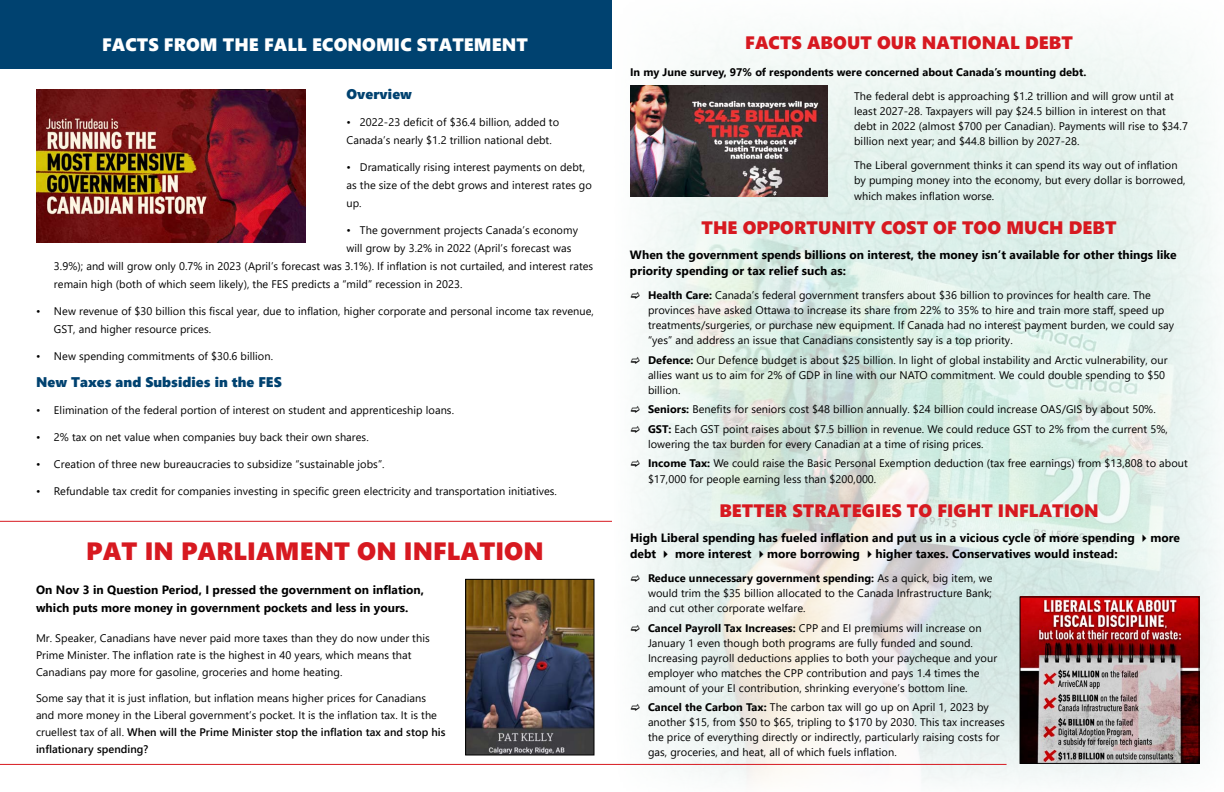
<style>
.page{position:relative;width:1224px;height:792px;background:#fff}
.page>*{position:absolute;margin:0;border:0;box-sizing:border-box;transform-origin:0 0}
.t1{font:25px "Segoe UI Black";letter-spacing:.005em;color:#d71920}
.t2{font:18px "Segoe UI Black";letter-spacing:.005em;color:#d71920}
.t3{font:18px "Segoe UI Black";letter-spacing:.005em;color:#fff}
.t4{font:14px "Segoe UI Black";letter-spacing:.005em;color:#004270}
.t5{font:700 12px/16px "Segoe UI";letter-spacing:.005em;color:#000}
.t6{font:11px/15px "Segoe UI";letter-spacing:.005em;color:#000}
.t7{font:700 11px "Segoe UI";letter-spacing:.005em;color:#000}
.s1{font-weight:600}
.s2{font-weight:700}
</style>
<div class="page">
<img style="left:612px;top:33px;width:607px;height:749px">
<div style="left:0;top:0;width:612px;height:68px;background:#004270"></div>
<img style="left:1022px;top:598px;width:176px;height:164px">
<div style="left:1020px;top:596px;width:180px;height:168px;border:1px solid #000"></div>
<img style="left:630px;top:86px;width:197px;height:110px">
<img style="left:36px;top:89px;width:270px;height:154px">
<hr style="left:0;top:521px;width:612px;height:1px;background:#d71920">
<img style="left:467px;top:581px;width:125px;height:173px">
<div style="left:465px;top:579px;width:129px;height:177px;border:1px solid #000"></div>
<hr style="left:0;top:764px;width:1007px;height:1px;background:#d71920">
<svg style="left:631px;top:292px;width:8px;height:7px"></svg>
<svg style="left:631px;top:356px;width:8px;height:7px"></svg>
<svg style="left:631px;top:406px;width:8px;height:7px"></svg>
<svg style="left:631px;top:425px;width:8px;height:7px"></svg>
<svg style="left:631px;top:460px;width:8px;height:7px"></svg>
<svg style="left:631px;top:575px;width:8px;height:7px"></svg>
<svg style="left:631px;top:624px;width:8px;height:7px"></svg>
<svg style="left:631px;top:704px;width:8px;height:7px"></svg>
<h2 class="t3" style="left:102px;top:31px;width:427px">FACTS FROM THE FALL ECONOMIC STATEMENT</h2>
<p class="t4" style="left:346px;top:84px;width:67px">Overview</p>
<p class="t6" style="left:346px;top:112px;width:214px;line-height:18px">• 2022-23 deficit of $36.4 billion, added to<br>Canada’s nearly $1.2 trillion national debt.</p>
<p class="t6" style="left:346px;top:157px;width:247px;line-height:18px">• Dramatically rising interest payments on debt, as the size of the debt grows and interest rates go up.</p>
<p class="t6" style="left:346px;top:222px;width:233px">• The government projects Canada’s economy</p>
<p class="t6" style="left:346px;top:240px;width:226px">will grow by 3.2% in 2022 (April’s forecast was</p>
<p class="t6" style="left:54px;top:258px;width:541px">3.9%); and will grow only 0.7% in 2023 (April’s forecast was 3.1%). If inflation is not curtailed, and interest rates</p>
<p class="t6" style="left:54px;top:276px;width:410px">remain high (both of which seem likely), the FES predicts a “mild” recession in 2023.</p>
<p class="t6" style="left:54px;top:301px;width:541px;line-height:18px;text-indent:-18px">• New revenue of $30 billion this fiscal year, due to inflation, higher corporate and personal income tax revenue,<br>GST, and higher resource prices.</p>
<p class="t6" style="left:36px;top:348px;width:239px">• New spending commitments of $30.6 billion.</p>
<p class="t4" style="left:36px;top:372px;width:247px">New Taxes and Subsidies in the FES</p>
<p class="t6" style="left:36px;top:402px;width:420px">• Elimination of the federal portion of interest on student and apprenticeship loans.</p>
<p class="t6" style="left:36px;top:429px;width:334px">• 2% tax on net value when companies buy back their own shares.</p>
<p class="t6" style="left:36px;top:456px;width:350px">• Creation of three new bureaucracies to subsidize “sustainable jobs”.</p>
<p class="t6" style="left:36px;top:483px;width:522px">• Refundable tax credit for companies investing in specific green electricity and transportation initiatives.</p>
<h1 class="t1" style="left:86px;top:533px;width:459px">PAT IN PARLIAMENT ON INFLATION</h1>
<p class="t5" style="left:36px;top:580px;width:390px;line-height:18px">On Nov 3 in Question Period, I pressed the government on inflation, which puts more money in government pockets and less in yours.</p>
<p class="t6" style="left:36px;top:629px;width:395px;line-height:17px">Mr. Speaker, Canadians have never paid more taxes than they do now under this<br>Prime Minister. The inflation rate is the highest in 40 years, which means that<br>Canadians pay more for gasoline, groceries and home heating.</p>
<p class="t6" style="left:36px;top:689px;width:411px;line-height:17px">Some say that it is just inflation, but inflation means higher prices for Canadians and more money in the Liberal government’s pocket. It is the inflation tax. It is the cruellest tax of all. <span class="s1">When will the Prime Minister stop the inflation tax and stop his inflationary spending?</span></p>
<h2 class="t2" style="left:745px;top:30px;width:329px">FACTS ABOUT OUR NATIONAL DEBT</h2>
<p class="t7" style="left:630px;top:62px;width:458px">In my June survey, 97% of respondents were concerned about Canada’s mounting debt.</p>
<p class="t6" style="left:854px;top:88px;width:335px">The federal debt is approaching $1.2 trillion and will grow until at least 2027-28. Taxpayers will pay $24.5 billion in interest on that debt in 2022 (almost $700 per Canadian). Payments will rise to $34.7 billion next year; and $44.8 billion by 2027-28.</p>
<p class="t6" style="left:854px;top:157px;width:333px">The Liberal government thinks it can spend its way out of inflation by pumping money into the economy, but every dollar is borrowed,</p>
<p class="t6" style="left:854px;top:188px;width:142px">which makes inflation worse.</p>
<h2 class="t2" style="left:701px;top:215px;width:417px">THE OPPORTUNITY COST OF TOO MUCH DEBT</h2>
<p class="t5" style="left:630px;top:246px;width:548px">When the government spends billions on interest, the money isn’t available for other things like priority spending or tax relief such as:</p>
<p class="t6" style="left:648px;top:287px;width:528px"><span class="s2">Health Care:</span> Canada’s federal government transfers about $36 billion to provinces for health care. The provinces have asked Ottawa to increase its share from 22% to 35% to hire and train more staff, speed up treatments/surgeries, or purchase new equipment. If Canada had no interest payment burden, we could say “yes” and address an issue that Canadians consistently say is a top priority.</p>
<p class="t6" style="left:648px;top:351px;width:521px"><span class="s2">Defence:</span> Our Defence budget is about $25 billion. In light of global instability and Arctic vulnerability, our allies want us to aim for 2% of GDP in line with our NATO commitment. We could double spending to $50 billion.</p>
<p class="t6" style="left:648px;top:399px;width:521px;line-height:19.5px"><span class="s2">Seniors:</span> Benefits for seniors cost $48 billion annually. $24 billion could increase OAS/GIS by about 50%.<br><span class="s2">GST:</span> Each GST point raises about $7.5 billion in revenue. We could reduce GST to 2% from the current 5%,</p>
<p class="t6" style="left:648px;top:433px;width:542px;line-height:19.5px">lowering the tax burden for every Canadian at a time of rising prices.<br><span class="s2">Income Tax:</span> We could raise the Basic Personal Exemption deduction (tax free earnings) from $13,808 to about</p>
<p class="t6" style="left:648px;top:471px;width:230px">$17,000 for people earning less than $200,000.</p>
<h2 class="t2" style="left:719px;top:498px;width:381px">BETTER STRATEGIES TO FIGHT INFLATION</h2>
<p class="t5" style="left:630px;top:529px;width:552px">High Liberal spending has fueled inflation and put us in a vicious cycle of more spending ✔more debt ✔ more interest ✔more borrowing ✔higher taxes. Conservatives would instead:</p>
<p class="t6" style="left:648px;top:570px;width:346px;text-align:justify"><span class="s2">Reduce unnecessary government spending:</span> As a quick, big item, we would trim the $35 billion allocated to the Canada Infrastructure Bank; and cut other corporate welfare.</p>
<p class="t6" style="left:648px;top:619px;width:351px"><span class="s2">Cancel Payroll Tax Increases:</span> CPP and EI premiums will increase on January 1 even though both programs are fully funded and sound.<br>Increasing payroll deductions applies to both your paycheque and your employer who matches the CPP contribution and pays 1.4 times the amount of your EI contribution, shrinking everyone’s bottom line.</p>
<p class="t6" style="left:648px;top:699px;width:358px"><span class="s2">Cancel the Carbon Tax:</span> The carbon tax will go up on April 1, 2023 by another $15, from $50 to $65, tripling to $170 by 2030. This tax increases the price of everything directly or indirectly, particularly raising costs for gas, groceries, and heat, all of which fuels inflation.</p>
</div>
